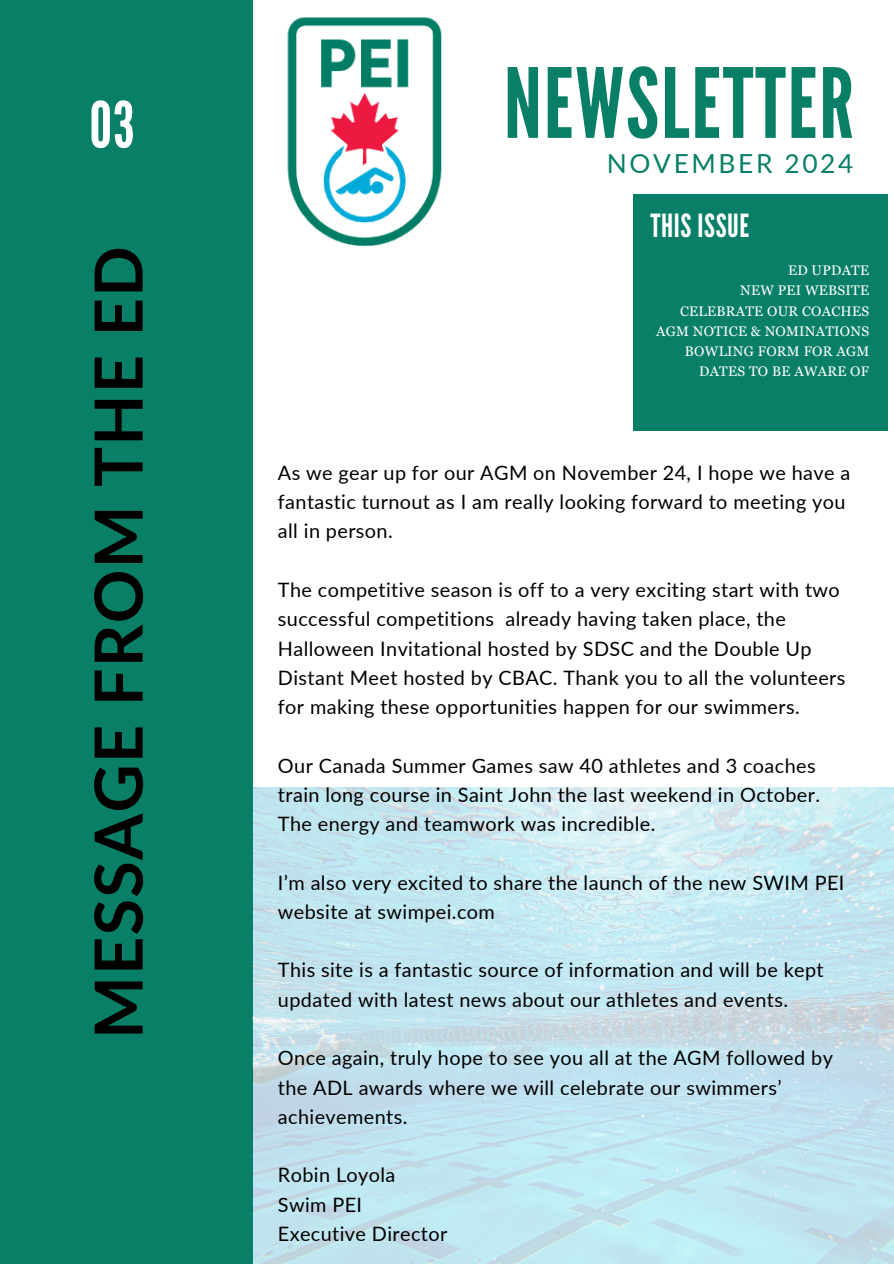
<style>
.page{position:relative;width:894px;height:1264px;background:#fff}
.page>*{position:absolute;margin:0;border:0;box-sizing:border-box;transform-origin:0 0}
.t1{font:96.3px "League Gothic";letter-spacing:.02em;color:#087f66}
.t2{font:700 66.3px "Lato";letter-spacing:.02em;color:#000}
.t3{font:63.6px "League Gothic";color:#fff}
.t4{font:31.8px "League Gothic";letter-spacing:.02em;color:#fff}
.t5{font:26.25px "Lato";letter-spacing:.1em;color:#087f66}
.t6{font:19.8px/29.2px "Lato";letter-spacing:.02em;color:#000}
.t7{font:13.8px "Georgia Pro";letter-spacing:.02em;color:#fff}
</style>
<div class="page">
<div style="left:0;top:0;width:253px;height:1263px;background:#087f66"></div>
<div style="left:632px;top:195px;width:255px;height:236px;background:#087f66"></div>
<img style="left:287px;top:17px;width:155px;height:230px">
<img style="left:253px;top:788px;width:640px;height:475px">
<p class="t3" style="left:89px;top:88px;width:47px">03</p>
<p class="t2" style="left:77px;top:1038px;width:794px;rotate:-90deg">MESSAGE FROM THE ED</p>
<p class="t1" style="left:503px;top:48px;width:351px">NEWSLETTER</p>
<p class="t5" style="left:606px;top:147px;width:248px">NOVEMBER 2024</p>
<p class="t4" style="left:650px;top:207px;width:100px">THIS ISSUE</p>
<h2 class="t7" style="left:787px;top:262px;width:83px">ED UPDATE</h2>
<p class="t7" style="left:740px;top:283px;width:130px">NEW PEI WEBSITE</p>
<h1 class="t7" style="left:679px;top:303px;width:191px">CELEBRATE OUR COACHES</h1>
<h3 class="t7" style="left:656px;top:323px;width:214px">AGM NOTICE &amp; NOMINATIONS</h3>
<p class="t7" style="left:684px;top:343px;width:186px">BOWLING FORM FOR AGM</p>
<p class="t7" style="left:699px;top:364px;width:171px">DATES TO BE AWARE OF</p>
<h4 class="t6" style="left:278px;top:457px;width:573px">As we gear up for our AGM on November 24, I hope we have a fantastic turnout as I am really looking forward to meeting you all in person.</h4>
<h4 class="t6" style="left:278px;top:574px;width:569px">The competitive season is off to a very exciting start with two successful competitions already having taken place, the Halloween Invitational hosted by SDSC and the Double Up Distant Meet hosted by CBAC. Thank you to all the volunteers for making these opportunities happen for our swimmers.</h4>
<h4 class="t6" style="left:278px;top:750px;width:543px">Our Canada Summer Games saw 40 athletes and 3 coaches train long course in Saint John the last weekend in October.<br>The energy and teamwork was incredible.</h4>
<h4 class="t6" style="left:278px;top:867px;width:568px">I’m also very excited to share the launch of the new SWIM PEI website at swimpei.com</h4>
<h4 class="t6" style="left:278px;top:955px;width:547px">This site is a fantastic source of information and will be kept updated with latest news about our athletes and events.</h4>
<h4 class="t6" style="left:278px;top:1042px;width:556px">Once again, truly hope to see you all at the AGM followed by the ADL awards where we will celebrate our swimmers’ achievements.</h4>
<h4 class="t6" style="left:278px;top:1159px;width:171px">Robin Loyola<br>Swim PEI<br>Executive Director</h4>
</div>
